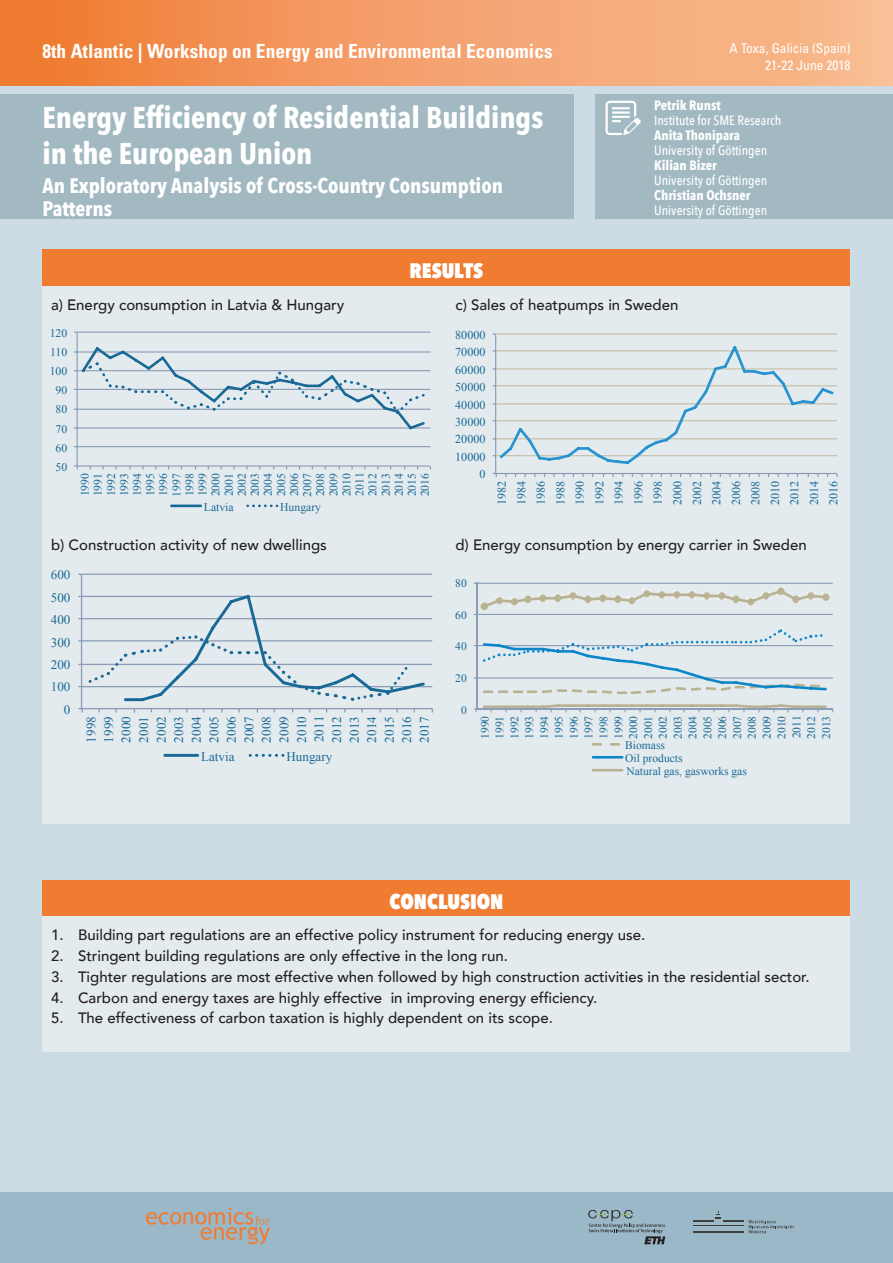
<style>
.page{position:relative;width:893px;height:1263px;background:#fff}
.page>*{position:absolute;margin:0;border:0;box-sizing:border-box;transform-origin:0 0}
.t1{font:700 30px/36px "Avenir Next Condensed";color:#fff}
.t2{font:700 21px/22.5px "Avenir Next Condensed";color:#fff}
.t3{font:800 21px "Avenir Next Condensed";color:#fff}
.t4{font:700 condensed 19.5px "Univers";color:#fff}
.t5{font:500 15px "Avenir";color:#231f20}
.t6{font:500 13.5px "Avenir Next Condensed";color:#fff}
.t7{font:700 13.5px "Avenir Next Condensed";color:#fff}
.t8{font:condensed 13.5px/16.2px "Univers";color:#fff;text-align:right}
.t9{font:13.05px/17.5px "Times New Roman";color:#196996;text-align:justify}
.t10{font:12px/19.5px "Times New Roman";color:#196996;text-align:justify}
.t11{font:11.7px/13px "Times New Roman";color:#196996;text-align:justify}
.t12{font:11.55px/14.9px "Times New Roman";color:#196996;text-align:justify}
</style>
<div class="page">
<div style="left:0;top:1193px;width:893px;height:70px;background:#9bb8c9"></div>
<div style="left:0;top:85px;width:893px;height:1108px;background:#cddbe4"></div>
<div style="left:0;top:0;width:893px;height:85px;background:linear-gradient(to right,#f07d38,#f9c09a)"></div>
<svg style="left:146px;top:1208px;width:124px;height:36px"></svg>
<hr style="left:724px;top:1220px;width:20px;height:2px;background:#3e3f3a">
<svg style="left:748px;top:1220px;width:46px;height:13px"></svg>
<hr style="left:693px;top:1220px;width:20px;height:2px;background:#3e3f3a">
<hr style="left:693px;top:1231px;width:51px;height:2px;background:#3e3f3a">
<hr style="left:693px;top:1225px;width:51px;height:1px;background:#3e3f3a">
<svg style="left:716px;top:1211px;width:5px;height:8px"></svg>
<svg style="left:588px;top:1210px;width:77px;height:34px"></svg>
<div style="left:0;top:94px;width:573px;height:125px;background:#a2b9c2"></div>
<div style="left:595px;top:94px;width:298px;height:125px;background:#a2b9c2"></div>
<svg style="left:605px;top:101px;width:36px;height:34px"></svg>
<div style="left:43px;top:880px;width:807px;height:37px;background:#f07c32"></div>
<div style="left:43px;top:250px;width:807px;height:36px;background:#f07c32"></div>
<div style="left:43px;top:917px;width:807px;height:135px;background:#e4ebee"></div>
<div style="left:43px;top:286px;width:807px;height:538px;background:#e4ebee"></div>
<hr style="left:77px;top:331px;width:353px;height:2px;background:#8c9eb7">
<hr style="left:77px;top:351px;width:353px;height:2px;background:#8c9eb7">
<hr style="left:77px;top:370px;width:353px;height:1px;background:#8c9eb7">
<hr style="left:77px;top:389px;width:353px;height:1px;background:#8c9eb7">
<hr style="left:77px;top:409px;width:353px;height:1px;background:#8c9eb7">
<hr style="left:77px;top:427px;width:353px;height:2px;background:#8c9eb7">
<hr style="left:77px;top:446px;width:353px;height:1px;background:#8c9eb7">
<hr style="left:77px;top:332px;width:1px;height:134px;background:#8c9eb7">
<hr style="left:77px;top:465px;width:353px;height:2px;background:#8c9eb7">
<svg style="left:74px;top:345px;width:353px;height:87px"></svg>
<hr style="left:171px;top:504px;width:30px;height:3px;background:#196996">
<svg style="left:248px;top:504px;width:30px;height:3px"></svg>
<hr style="left:82px;top:573px;width:350px;height:2px;background:#8c9eb7">
<hr style="left:82px;top:596px;width:350px;height:1px;background:#8c9eb7">
<hr style="left:82px;top:618px;width:350px;height:1px;background:#8c9eb7">
<hr style="left:82px;top:640px;width:350px;height:1px;background:#8c9eb7">
<hr style="left:82px;top:664px;width:350px;height:1px;background:#8c9eb7">
<hr style="left:82px;top:686px;width:350px;height:1px;background:#8c9eb7">
<hr style="left:81px;top:574px;width:1px;height:135px;background:#8c9eb7">
<hr style="left:82px;top:708px;width:350px;height:1px;background:#8c9eb7">
<svg style="left:78px;top:708px;width:5px;height:4px"></svg>
<svg style="left:90px;top:595px;width:337px;height:107px"></svg>
<hr style="left:165px;top:754px;width:33px;height:3px;background:#196996">
<svg style="left:257px;top:754px;width:27px;height:3px"></svg>
<hr style="left:496px;top:333px;width:341px;height:2px;background:#c7c0aa">
<hr style="left:496px;top:350px;width:341px;height:1px;background:#c7c0aa">
<hr style="left:496px;top:368px;width:341px;height:1px;background:#c7c0aa">
<hr style="left:496px;top:385px;width:341px;height:1px;background:#c7c0aa">
<hr style="left:496px;top:403px;width:341px;height:1px;background:#c7c0aa">
<hr style="left:496px;top:420px;width:341px;height:1px;background:#c7c0aa">
<hr style="left:496px;top:438px;width:341px;height:1px;background:#c7c0aa">
<hr style="left:496px;top:455px;width:341px;height:1px;background:#c7c0aa">
<hr style="left:495px;top:334px;width:1px;height:139px;background:#8c9eb7">
<hr style="left:496px;top:473px;width:341px;height:1px;background:#8c9eb7">
<svg style="left:493px;top:344px;width:343px;height:122px"></svg>
<hr style="left:476px;top:583px;width:357px;height:1px;background:#8c9eb7">
<hr style="left:476px;top:614px;width:357px;height:1px;background:#8c9eb7">
<hr style="left:476px;top:645px;width:357px;height:1px;background:#8c9eb7">
<hr style="left:476px;top:677px;width:357px;height:1px;background:#8c9eb7">
<hr style="left:476px;top:583px;width:1px;height:126px;background:#8c9eb7">
<hr style="left:477px;top:708px;width:356px;height:1px;background:#8c9eb7">
<svg style="left:483px;top:704px;width:350px;height:8px"></svg>
<svg style="left:483px;top:629px;width:344px;height:65px"></svg>
<svg style="left:474px;top:583px;width:356px;height:32px"></svg>
<svg style="left:610px;top:743px;width:10px;height:3px"></svg>
<svg style="left:592px;top:743px;width:10px;height:3px"></svg>
<hr style="left:592px;top:756px;width:31px;height:2px;background:#0c86c8">
<hr style="left:592px;top:769px;width:31px;height:2px;background:#b8b293">
<h3 class="t4" style="left:43px;top:39px;width:512px">8th Atlantic | Workshop on Energy and Environmental Economics</h3>
<p class="t8" style="left:729px;top:40px;width:123px">A Toxa, Galicia (Spain)<br>21-22 June 2018</p>
<p class="t1" style="left:43px;top:99px;width:502px">Energy Efficiency of Residential Buildings in the European Union</p>
<p class="t2" style="left:43px;top:174px;width:462px">An Exploratory Analysis of Cross-Country Consumption<br>Patterns</p>
<p class="t7" style="left:654px;top:97px;width:68px">Petrik Runst</p>
<p class="t6" style="left:654px;top:112px;width:129px">Institute for SME Research</p>
<p class="t7" style="left:654px;top:127px;width:87px">Anita Thonipara</p>
<p class="t6" style="left:654px;top:142px;width:115px">University of Göttingen</p>
<p class="t7" style="left:654px;top:157px;width:64px">Kilian Bizer</p>
<p class="t6" style="left:654px;top:172px;width:115px">University of Göttingen</p>
<p class="t7" style="left:654px;top:187px;width:98px">Christian Ochsner</p>
<p class="t6" style="left:654px;top:202px;width:115px">University of Göttingen</p>
<p class="t3" style="left:410px;top:258px;width:75px">RESULTS</p>
<p class="t5" style="left:51px;top:291px;width:295px">a) Energy consumption in Latvia &amp; Hungary</p>
<p class="t5" style="left:455px;top:291px;width:224px">c) Sales of heatpumps in Sweden</p>
<p class="t11" style="left:50px;top:326px;width:19px">120</p>
<p class="t10" style="left:455px;top:325px;width:32px">80000</p>
<p class="t11" style="left:50px;top:346px;width:19px">110</p>
<p class="t10" style="left:455px;top:342px;width:32px">70000</p>
<p class="t11" style="left:50px;top:365px;width:19px">100</p>
<p class="t10" style="left:455px;top:360px;width:32px">60000</p>
<p class="t11" style="left:56px;top:384px;width:13px">90</p>
<p class="t10" style="left:455px;top:377px;width:32px">50000</p>
<p class="t11" style="left:56px;top:403px;width:13px">80</p>
<p class="t10" style="left:455px;top:395px;width:32px">40000</p>
<p class="t11" style="left:56px;top:422px;width:13px">70</p>
<p class="t10" style="left:455px;top:412px;width:32px">30000</p>
<p class="t11" style="left:56px;top:441px;width:13px">60</p>
<p class="t11" style="left:56px;top:460px;width:13px">50</p>
<p class="t11" style="left:78px;top:497px;width:26px;rotate:-90deg">1990<br>1991<br>1992<br>1993<br>1994<br>1995<br>1996<br>1997<br>1998<br>1999<br>2000<br>2001<br>2002<br>2003<br>2004<br>2005<br>2006<br>2007<br>2008<br>2009<br>2010<br>2011<br>2012<br>2013<br>2014<br>2015<br>2016</p>
<p class="t11" style="left:204px;top:500px;width:31px">Latvia</p>
<p class="t11" style="left:280px;top:500px;width:42px">Hungary</p>
<p class="t5" style="left:51px;top:531px;width:277px">b) Construction activity of new dwellings</p>
<p class="t9" style="left:51px;top:566px;width:21px">600</p>
<p class="t9" style="left:51px;top:588px;width:21px">500</p>
<p class="t9" style="left:51px;top:611px;width:21px">400</p>
<p class="t9" style="left:51px;top:633px;width:21px">300</p>
<p class="t9" style="left:51px;top:656px;width:21px">200</p>
<p class="t9" style="left:51px;top:678px;width:21px">100</p>
<p class="t9" style="left:64px;top:700px;width:8px">0</p>
<p class="t9" style="left:82px;top:743px;width:28px;rotate:-90deg">1998<br>1999<br>2000<br>2001<br>2002<br>2003<br>2004<br>2005<br>2006<br>2007<br>2008<br>2009<br>2010<br>2011<br>2012<br>2013<br>2014<br>2015<br>2016<br>2017</p>
<p class="t9" style="left:201px;top:748px;width:35px">Latvia</p>
<p class="t9" style="left:286px;top:748px;width:47px">Hungary</p>
<p class="t10" style="left:455px;top:429px;width:32px">20000</p>
<p class="t10" style="left:455px;top:447px;width:32px">10000</p>
<p class="t10" style="left:479px;top:464px;width:8px">0</p>
<p class="t10" style="left:492px;top:505px;width:26px;rotate:-90deg">1982<br>1984<br>1986<br>1988<br>1990<br>1992<br>1994<br>1996<br>1998<br>2000<br>2002<br>2004<br>2006<br>2008<br>2010<br>2012<br>2014<br>2016</p>
<p class="t5" style="left:455px;top:531px;width:353px">d) Energy consumption by energy carrier in Sweden</p>
<p class="t12" style="left:455px;top:576px;width:13px">80</p>
<p class="t12" style="left:455px;top:607px;width:13px">60</p>
<p class="t12" style="left:455px;top:639px;width:13px">40</p>
<p class="t12" style="left:455px;top:670px;width:13px">20</p>
<p class="t12" style="left:461px;top:702px;width:7px">0</p>
<p class="t12" style="left:477px;top:739px;width:25px;rotate:-90deg">1990<br>1991<br>1992<br>1993<br>1994<br>1995<br>1996<br>1997<br>1998<br>1999<br>2000<br>2001<br>2002<br>2003<br>2004<br>2005<br>2006<br>2007<br>2008<br>2009<br>2010<br>2011<br>2012<br>2013</p>
<p class="t12" style="left:625px;top:739px;width:123px;line-height:12.9px;text-align:left">Biomass<br>Oil products<br>Natural gas, gasworks gas</p>
<p class="t3" style="left:389px;top:888px;width:116px">CONCLUSION</p>
<p class="t5" style="left:51px;top:922px;width:596px">1. Building part regulations are an effective policy instrument for reducing energy use.</p>
<p class="t5" style="left:51px;top:943px;width:458px">2. Stringent building regulations are only effective in the long run.</p>
<p class="t5" style="left:51px;top:964px;width:760px">3. Tighter regulations are most effective when followed by high construction activities in the residential sector.</p>
<p class="t5" style="left:51px;top:984px;width:548px">4. Carbon and energy taxes are highly effective in improving energy efficiency.</p>
<p class="t5" style="left:51px;top:1005px;width:503px">5. The effectiveness of carbon taxation is highly dependent on its scope.</p>
</div>
